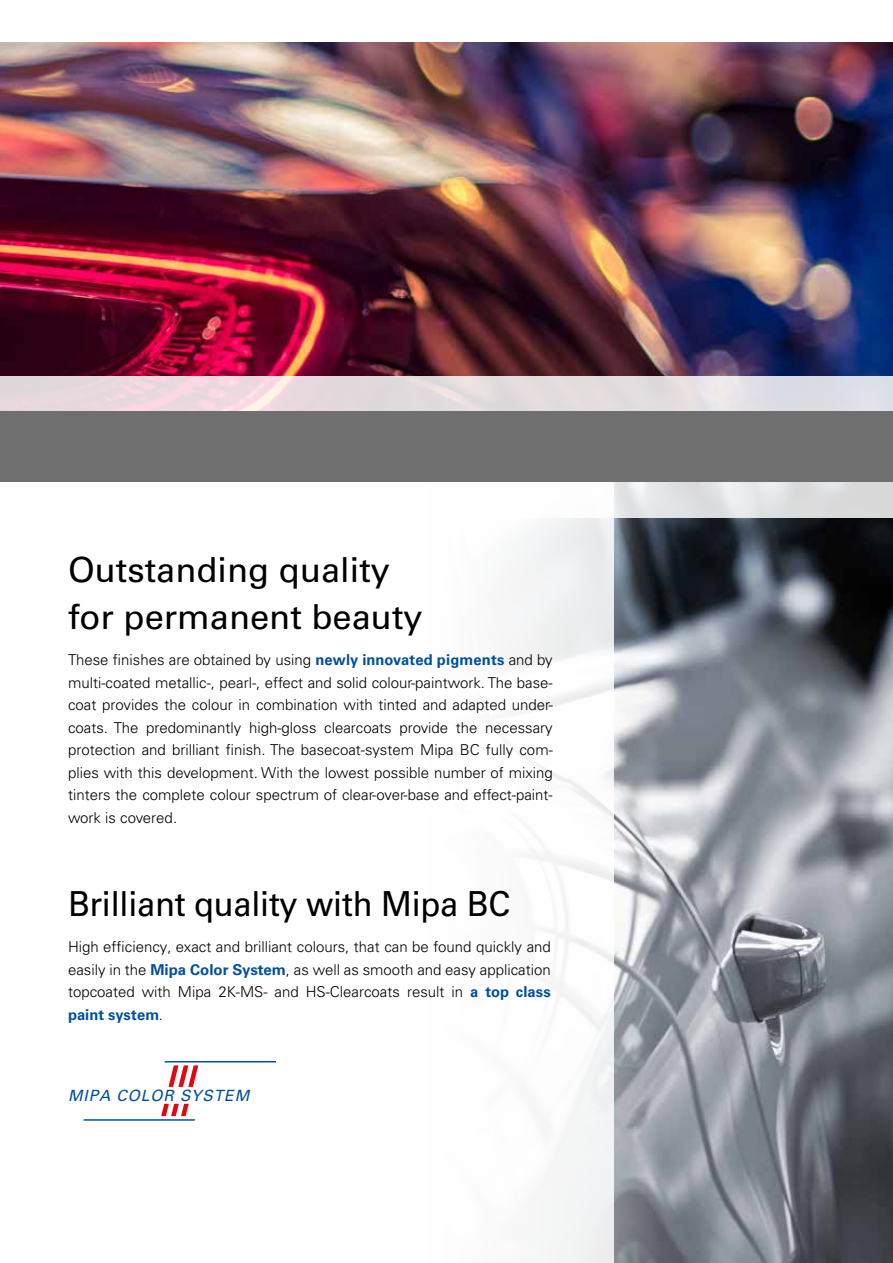
<style>
.page{position:relative;width:893px;height:1263px;background:#fff}
.page>*{position:absolute;margin:0;border:0;box-sizing:border-box;transform-origin:0 0}
.t1{font:34.5px/46.5px "Univers LT Pro 55 Roman";color:#000}
.t2{font:34.5px "Univers LT Pro 55 Roman";color:#000;scale:.95 1}
.t3{font:italic 15.45px "Univers LT Pro 55";letter-spacing:.06em;color:#004f9f}
.t4{font:300 15px/22.5px "Univers LT Pro 45";color:#000;text-align:justify}
.t5{font:700 15px "Univers LT Pro 65";letter-spacing:.005em;color:#004f9f}
.s1{font-family:"Univers LT Pro 65";font-weight:700;color:#004f9f}
.s2{font-family:"Univers LT Pro 45";font-weight:300;color:#000}
</style>
<div class="page">
<img style="left:614px;top:517px;width:279px;height:746px">
<img style="left:0;top:43px;width:893px;height:333px">
<svg style="left:0;top:376px;width:893px;height:141px"></svg>
<div style="left:0;top:412px;width:893px;height:70px;background:#706f6f"></div>
<svg style="left:161px;top:1065px;width:37px;height:51px"></svg>
<hr style="left:83px;top:1119px;width:112px;height:2px;background:#004f9f">
<hr style="left:164px;top:1061px;width:112px;height:1px;background:#004f9f">
<hr style="left:0;top:487px;width:1px;height:776px;background:#fff">
<h1 class="t1" style="left:68px;top:547px;width:356px">Outstanding quality for permanent beauty</h1>
<p class="t4" style="left:68px;top:649px;width:486px">These finishes are obtained by using <span class="s1">newly innovated pigments</span> and by multi-coated metallic-, pearl-, effect and solid colour-paintwork. The base&shy;coat provides the colour in combination with tinted and adapted under&shy;coats. The predominantly high-gloss clearcoats provide the necessary protection and brilliant finish. The basecoat-system Mipa BC fully com&shy;plies with this development. With the lowest possible number of mixing tinters the complete colour spectrum of clear-over-base and effect-paint&shy;work is covered.</p>
<h1 class="t2" style="left:68px;top:883px;width:467px">Brilliant quality with Mipa BC</h1>
<p class="t4" style="left:68px;top:936px;width:484px">High efficiency, exact and brilliant colours, that can be found quickly and easily in the <span class="s1">Mipa Color System</span>, as well as smooth and easy application topcoated with Mipa 2K-MS- and HS-Clearcoats result in <span class="s1">a top class</span></p>
<p class="t5" style="left:68px;top:1005px;width:97px">paint system<span class="s2">.</span></p>
<p class="t3" style="left:68px;top:1086px;width:183px">MIPA COLOR SYSTEM</p>
</div>
